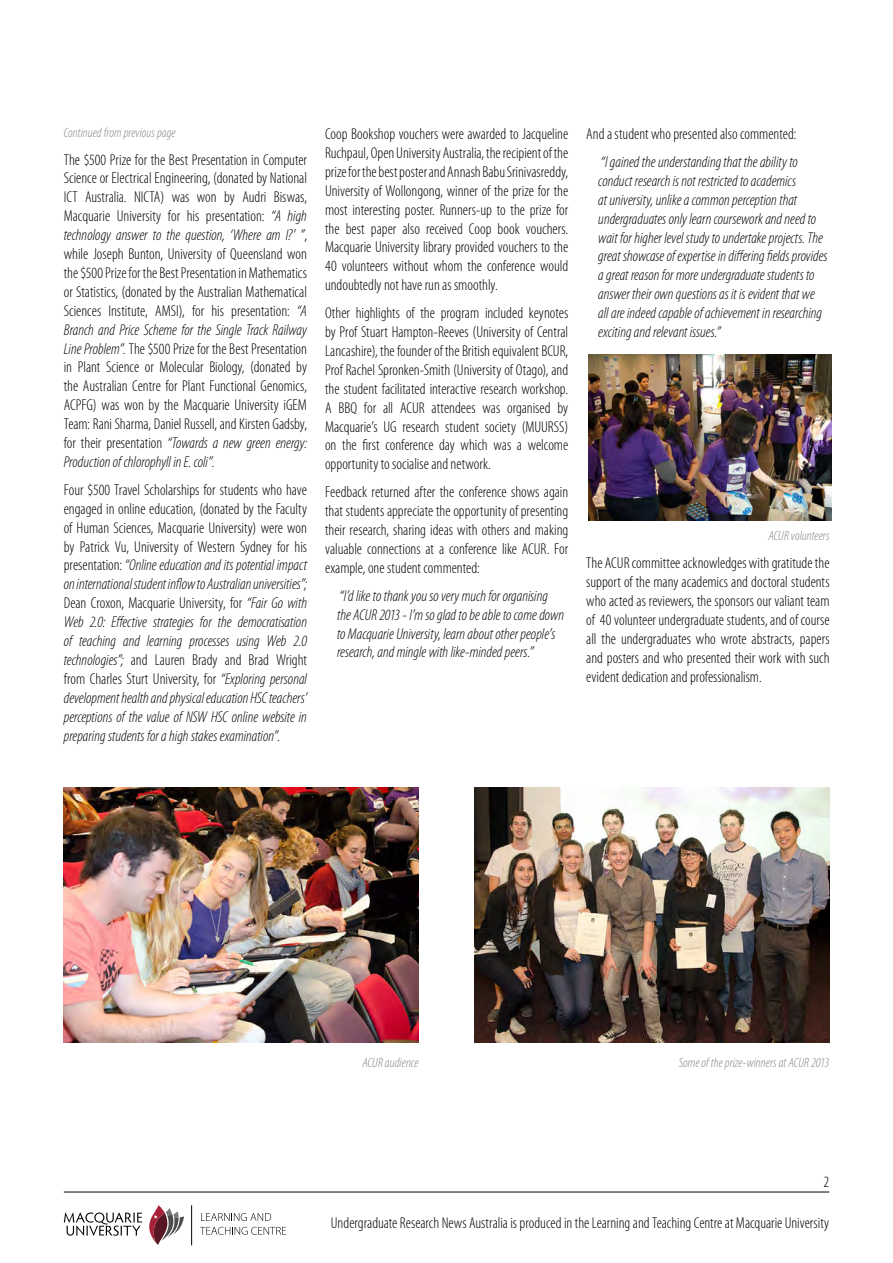
<style>
.page{position:relative;width:893px;height:1263px;background:#fff}
.page>*{position:absolute;margin:0;border:0;box-sizing:border-box;transform-origin:0 0}
.Body{font:300 condensed 15.75px/18.9px "Myriad Pro";color:#000;text-align:justify}
.Body-2{font:italic 300 condensed 15.75px/18.9px "Myriad Pro";color:#000;text-align:justify}
.quote{font:italic 300 condensed 15.75px/18.9px "Myriad Pro";color:#000}
.t1{font:italic 300 condensed 13.5px "Myriad Pro";letter-spacing:.005em;color:#828487}
.s1{font-style:italic}
.s2{font-style:normal}
</style>
<div class="page">
<svg style="left:64px;top:1212px;width:78px;height:24px"></svg>
<hr style="left:191px;top:1205px;width:1px;height:40px;background:#000">
<svg style="left:149px;top:1205px;width:35px;height:40px"></svg>
<svg style="left:201px;top:1213px;width:70px;height:8px"></svg>
<svg style="left:200px;top:1227px;width:86px;height:8px"></svg>
<hr style="left:64px;top:1192px;width:765px;height:1px;background:#000">
<img style="left:588px;top:354px;width:243px;height:166px">
<img style="left:64px;top:787px;width:355px;height:255px">
<img style="left:474px;top:787px;width:356px;height:255px">
<p class="t1" style="left:64px;top:125px;width:113px">Continued from previous page</p>
<p class="Body" style="left:64px;top:150px;width:245px">The $500 Prize for the Best Presentation in Computer Science or Electrical Engineering, (donated by National ICT Australia. NICTA) was won by Audri Biswas, Macquarie University for his presentation: <span class="s1">“A high technology answer to the question, ‘Where am I?’ ”</span>, while Joseph Bunton, University of Queensland won the $500 Prize for the Best Presentation in Mathematics or Statistics, (donated by the Australian Mathematical Sciences Institute, AMSI), for his presentation: <span class="s1">“A Branch and Price Scheme for the Single Track Railway Line Problem”.</span> The $500 Prize for the Best Presentation in Plant Science or Molecular Biology, (donated by the Australian Centre for Plant Functional Genomics, ACPFG) was won by the Macquarie University iGEM Team: Rani Sharma, Daniel Russell, and Kirsten Gadsby, for their presentation <span class="s1">“Towards a new green energy:<br>Production of chlorophyll in E. coli”.</span></p>
<p class="Body-2" style="left:64px;top:480px;width:245px"><span class="s2">Four $500 Travel Scholarships for students who have engaged in online education, (donated by the Faculty of Human Sciences, Macquarie University) were won by Patrick Vu, University of Western Sydney for his presentation:</span> “Online education and its potential impact on international student inflow to Australian universities”; <span class="s2">Dean Croxon, Macquarie University, for</span> “Fair Go with Web 2.0: Effective strategies for the democratisation of teaching and learning processes using Web 2.0 technologies”; <span class="s2">and Lauren Brady and Brad Wright from Charles Sturt University, for</span> “Exploring personal development health and physical education HSC teachers’ perceptions of the value of NSW HSC online website in preparing students for a high stakes examination”.</p>
<p class="Body" style="left:325px;top:124px;width:245px">Coop Bookshop vouchers were awarded to Jacqueline Ruchpaul, Open University Australia, the recipient of the prize for the best poster and Annash Babu Srinivasreddy, University of Wollongong, winner of the prize for the most interesting poster. Runners-up to the prize for the best paper also received Coop book vouchers.<br>Macquarie University library provided vouchers to the 40 volunteers without whom the conference would undoubtedly not have run as smoothly.</p>
<p class="Body" style="left:325px;top:303px;width:245px">Other highlights of the program included keynotes by Prof Stuart Hampton-Reeves (University of Central Lancashire), the founder of the British equivalent BCUR, Prof Rachel Spronken-Smith (University of Otago), and the student facilitated interactive research workshop.<br>A BBQ for all ACUR attendees was organised by Macquarie’s UG research student society (MUURSS) on the first conference day which was a welcome opportunity to socialise and network.</p>
<p class="Body" style="left:325px;top:482px;width:245px">Feedback returned after the conference shows again that students appreciate the opportunity of presenting their research, sharing ideas with others and making valuable connections at a conference like ACUR. For example, one student commented:</p>
<p class="quote" style="left:337px;top:586px;width:229px">“I’d like to thank you so very much for organising<br>the ACUR 2013 - I’m so glad to be able to come down to Macquarie University, learn about other people’s research, and mingle with like-minded peers.”</p>
<p class="Body" style="left:586px;top:124px;width:212px">And a student who presented also commented:</p>
<p class="quote" style="left:598px;top:152px;width:231px">“I gained the understanding that the ability to conduct research is not restricted to academics<br>at university, unlike a common perception that undergraduates only learn coursework and need to wait for higher level study to undertake projects. The great showcase of expertise in differing fields provides a great reason for more undergraduate students to answer their own questions as it is evident that we all are indeed capable of achievement in researching exciting and relevant issues.”</p>
<p class="t1" style="left:768px;top:528px;width:63px">ACUR volunteers</p>
<p class="Body" style="left:586px;top:554px;width:245px">The ACUR committee acknowledges with gratitude the support of the many academics and doctoral students who acted as reviewers, the sponsors our valiant team of 40 volunteer undergraduate students, and of course all the undergraduates who wrote abstracts, papers and posters and who presented their work with such evident dedication and professionalism.</p>
<p class="t1" style="left:362px;top:1054px;width:58px">ACUR audience</p>
<p class="t1" style="left:679px;top:1054px;width:152px">Some of the prize-winners at ACUR 2013</p>
<p class="Body" style="left:823px;top:1172px;width:7px">2</p>
<p class="Body" style="left:331px;top:1213px;width:500px">Undergraduate Research News Australia is produced in the Learning and Teaching Centre at Macquarie University</p>
</div>
